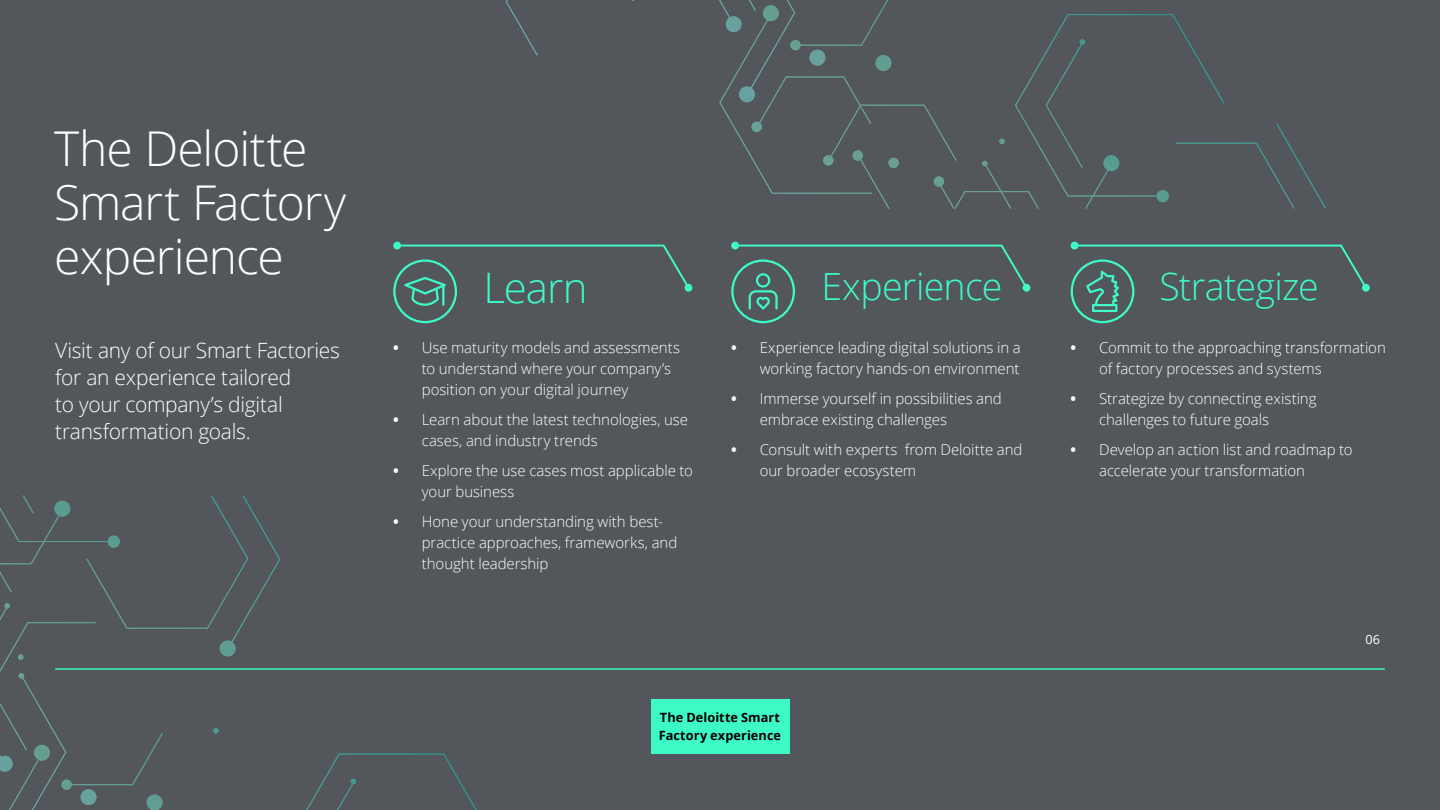
<style>
.page{position:relative;width:1440px;height:810px;background:#53565a}
.page>*{position:absolute;margin:0;border:0;box-sizing:border-box;transform-origin:0 0}
.t1{font:300 48px/54px "Open Sans";letter-spacing:-.02em;color:#fff}
.t2{font:300 42px "Open Sans";letter-spacing:-.025em;color:#3efac5}
.t3{font:300 37.5px "Open Sans";letter-spacing:-.02em;color:#3efac5}
.t4{font:300 21px/27px "Open Sans";letter-spacing:-.015em;color:#fff}
.t5{font:300 15px/21px "Open Sans";letter-spacing:-.005em;color:#fff}
.t6{font:700 12.75px/18px "Open Sans";letter-spacing:.005em;color:#000}
.t7{font:12.75px "Open Sans";color:#fff}
.s1{font-weight:700}
</style>
<div class="page">
<svg style="left:506px;top:0;width:128px;height:55px"></svg>
<svg style="left:719px;top:0;width:607px;height:208px"></svg>
<div style="left:726px;top:16px;width:16px;height:16px;background:#68a19c;border-radius:8px"></div>
<div style="left:810px;top:50px;width:15px;height:16px;background:#68a19b;border-radius:8px"></div>
<div style="left:739px;top:86px;width:16px;height:16px;background:#68a1a1;border-radius:8px"></div>
<svg style="left:306px;top:754px;width:171px;height:56px"></svg>
<svg style="left:0;top:496px;width:280px;height:314px"></svg>
<svg style="left:393px;top:244px;width:298px;height:79px"></svg>
<div style="left:393px;top:242px;width:8px;height:7px;background:#3efac5;border-radius:50%"></div>
<div style="left:685px;top:284px;width:7px;height:8px;background:#3efac5;border-radius:50%"></div>
<svg style="left:731px;top:244px;width:298px;height:79px"></svg>
<div style="left:731px;top:242px;width:8px;height:7px;background:#3efac5;border-radius:50%"></div>
<div style="left:1023px;top:284px;width:7px;height:8px;background:#3efac5;border-radius:50%"></div>
<svg style="left:1071px;top:244px;width:298px;height:79px"></svg>
<div style="left:1071px;top:242px;width:7px;height:7px;background:#3efac5;border-radius:50%"></div>
<div style="left:1362px;top:284px;width:8px;height:8px;background:#3efac5;border-radius:50%"></div>
<div style="left:651px;top:699px;width:138px;height:55px;background:#3efac5"></div>
<hr style="left:55px;top:668px;width:1330px;height:2px;background:#3efac5">
<h1 class="t1" style="left:54px;top:121px;width:293px">The Deloitte<br>Smart Factory experience</h1>
<h3 class="t4" style="left:55px;top:336px;width:286px">Visit any of our Smart Factories for an experience tailored<br>to your company’s digital transformation goals.</h3>
<h2 class="t2" style="left:483px;top:259px;width:106px">Learn</h2>
<h3 class="t3" style="left:821px;top:260px;width:182px">Experience</h3>
<h3 class="t3" style="left:1159px;top:260px;width:161px">Strategize</h3>
<p class="t5" style="left:422px;top:336px;width:260px;text-indent:-28px"><span class="s1">•</span> Use maturity models and assessments to understand where your company’s position on your digital journey</p>
<p class="t5" style="left:422px;top:408px;width:268px;text-indent:-28px"><span class="s1">•</span> Learn about the latest technologies, use cases, and industry trends</p>
<p class="t5" style="left:422px;top:459px;width:273px;text-indent:-28px"><span class="s1">•</span> Explore the use cases most applicable to your business</p>
<p class="t5" style="left:422px;top:510px;width:257px;text-indent:-28px"><span class="s1">•</span> Hone your understanding with best&shy;practice approaches, frameworks, and thought leadership</p>
<p class="t5" style="left:1099px;top:336px;width:288px;text-indent:-28px"><span class="s1">•</span> Commit to the approaching transformation of factory processes and systems</p>
<p class="t5" style="left:1099px;top:387px;width:219px;text-indent:-28px"><span class="s1">•</span> Strategize by connecting existing challenges to future goals</p>
<p class="t5" style="left:1099px;top:438px;width:255px;text-indent:-28px"><span class="s1">•</span> Develop an action list and roadmap to accelerate your transformation</p>
<p class="t5" style="left:731px;top:336px;width:291px;text-align:right"><span class="s1">•</span> Experience leading digital solutions in a working factory hands-on environment</p>
<p class="t5" style="left:760px;top:387px;width:244px;text-indent:-28px"><span class="s1">•</span> Immerse yourself in possibilities and embrace existing challenges</p>
<p class="t5" style="left:760px;top:438px;width:264px;text-indent:-28px"><span class="s1">•</span> Consult with experts from Deloitte and our broader ecosystem</p>
<p class="t6" style="left:659px;top:709px;width:124px">The Deloitte Smart<br>Factory experience</p>
<p class="t7" style="left:1365px;top:631px;width:16px">06</p>
</div>
